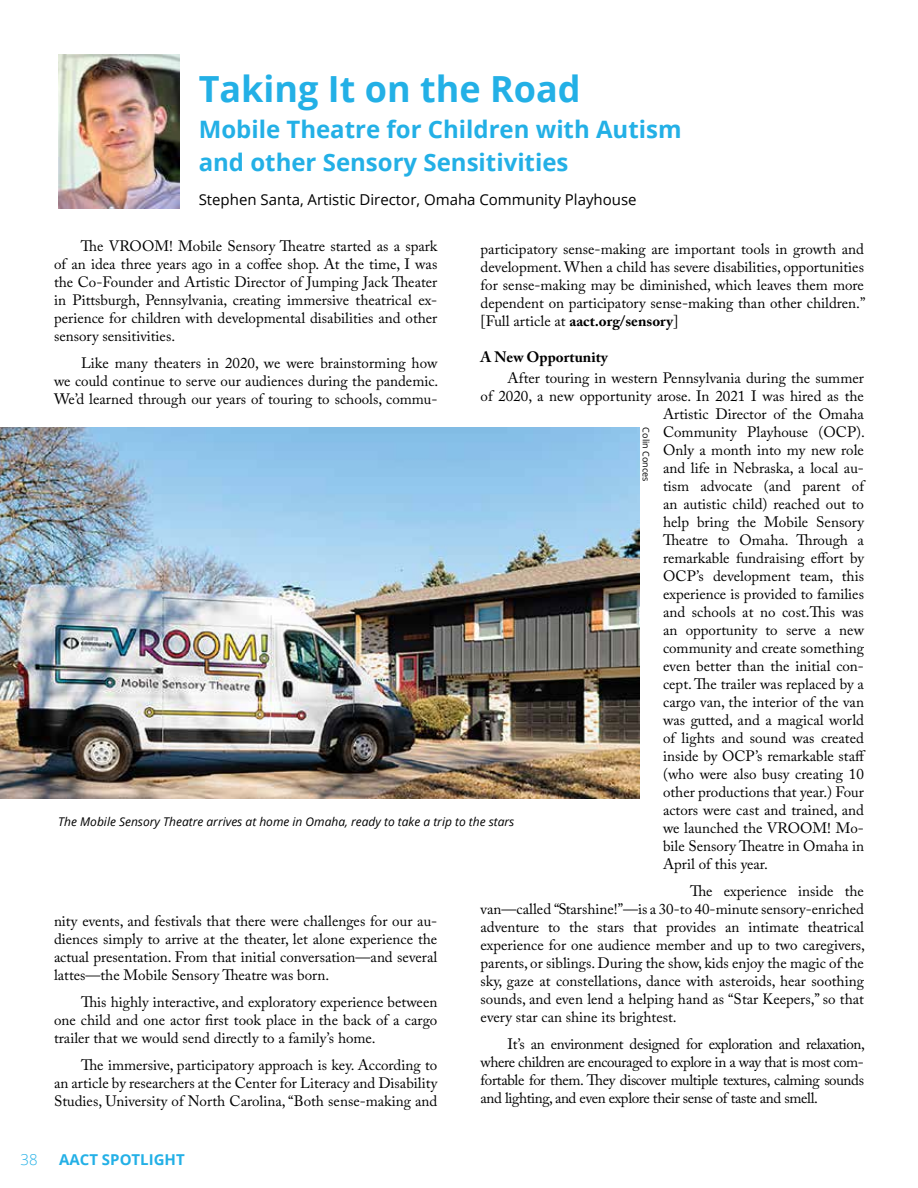
<style>
.page{position:relative;width:918px;height:1188px;background:#fff}
.page>*{position:absolute;margin:0;border:0;box-sizing:border-box;transform-origin:0 0}
.t1{font:700 36px "Open Sans";color:#23b0e6}
.t2{font:700 24px/33px "Open Sans";color:#23b0e6}
.t3{font:15px/18px "Adobe Caslon Pro";color:#000;text-align:justify}
.t4{font:15px "Open Sans";color:#000}
.t5{font:700 15px "Adobe Caslon Pro";color:#000}
.t6{font:700 15px "Open Sans";color:#23b0e6}
.t7{font:300 15px "Open Sans";color:#23b0e6}
.t8{font:italic 12px "Open Sans";color:#000}
.t9{font:9px "Open Sans";color:#000}
.s1{font-weight:700}
</style>
<div class="page">
<img style="left:59px;top:54px;width:120px;height:154px">
<img style="left:0;top:427px;width:639px;height:371px">
<h1 class="t1" style="left:199px;top:63px;width:383px">Taking It on the Road</h1>
<h2 class="t2" style="left:199px;top:112px;width:484px">Mobile Theatre for Children with Autism and other Sensory Sensitivities</h2>
<p class="t4" style="left:199px;top:189px;width:439px">Stephen Santa, Artistic Director, Omaha Community Playhouse</p>
<p class="t3" style="left:54px;top:237px;width:385px;text-indent:27px">The VROOM! Mobile Sensory Theatre started as a spark of an idea three years ago in a coffee shop. At the time, I was the Co-Founder and Artistic Director of Jumping Jack Theater in Pittsburgh, Pennsylvania, creating immersive theatrical ex&shy;perience for children with developmental disabilities and other sensory sensitivities.</p>
<p class="t3" style="left:54px;top:354px;width:386px;text-indent:27px">Like many theaters in 2020, we were brainstorming how we could continue to serve our audiences during the pandemic.<br>We’d learned through our years of touring to schools, commu-</p>
<p class="t3" style="left:481px;top:240px;width:386px">participatory sense-making are important tools in growth and development. When a child has severe disabilities, opportunities for sense-making may be diminished, which leaves them more dependent on participatory sense-making than other children.” [Full article at <span class="s1">aact.org/sensory</span>]</p>
<p class="t5" style="left:481px;top:348px;width:129px">A New Opportunity</p>
<p class="t3" style="left:508px;top:369px;width:358px">After touring in western Pennsylvania during the summer</p>
<p class="t3" style="left:481px;top:387px;width:385px">of 2020, a new opportunity arose. In 2021 I was hired as the</p>
<p class="t3" style="left:663px;top:405px;width:202px">Artistic Director of the Omaha</p>
<p class="t3" style="left:663px;top:423px;width:203px">Community Playhouse (OCP).</p>
<p class="t3" style="left:663px;top:441px;width:202px">Only a month into my new role</p>
<p class="t3" style="left:663px;top:459px;width:202px">and life in Nebraska, a local au-</p>
<p class="t3" style="left:663px;top:477px;width:202px">tism advocate (and parent of</p>
<p class="t3" style="left:663px;top:495px;width:202px">an autistic child) reached out to</p>
<p class="t3" style="left:663px;top:513px;width:202px">help bring the Mobile Sensory</p>
<p class="t3" style="left:663px;top:531px;width:202px">Theatre to Omaha. Through a</p>
<p class="t3" style="left:663px;top:549px;width:202px">remarkable fundraising effort by</p>
<p class="t3" style="left:663px;top:567px;width:202px">OCP’s development team, this</p>
<p class="t3" style="left:663px;top:585px;width:202px">experience is provided to families</p>
<p class="t3" style="left:663px;top:603px;width:202px">and schools at no cost.This was</p>
<p class="t3" style="left:663px;top:621px;width:202px">an opportunity to serve a new</p>
<p class="t3" style="left:663px;top:639px;width:202px">community and create something</p>
<p class="t3" style="left:663px;top:657px;width:202px">even better than the initial con-</p>
<p class="t3" style="left:663px;top:675px;width:202px">cept. The trailer was replaced by a</p>
<p class="t3" style="left:663px;top:693px;width:202px">cargo van, the interior of the van</p>
<p class="t3" style="left:663px;top:711px;width:202px">was gutted, and a magical world</p>
<p class="t3" style="left:663px;top:729px;width:202px">of lights and sound was created</p>
<p class="t3" style="left:663px;top:747px;width:204px">inside by OCP’s remarkable staff</p>
<p class="t3" style="left:663px;top:765px;width:202px">(who were also busy creating 10</p>
<p class="t3" style="left:663px;top:783px;width:202px">other productions that year.) Four</p>
<p class="t3" style="left:663px;top:801px;width:202px">actors were cast and trained, and</p>
<p class="t3" style="left:663px;top:819px;width:202px">we launched the VROOM! Mo-</p>
<p class="t3" style="left:663px;top:837px;width:202px">bile Sensory Theatre in Omaha in</p>
<p class="t3" style="left:663px;top:855px;width:106px">April of this year.</p>
<p class="t3" style="left:481px;top:882px;width:386px;text-indent:209px">The experience inside the van—called “Starshine!”—is a 30-to 40-minute sensory-enriched adventure to the stars that provides an intimate theatrical experience for one audience member and up to two caregivers, parents, or siblings. During the show, kids enjoy the magic of the sky, gaze at constellations, dance with asteroids, hear soothing sounds, and even lend a helping hand as “Star Keepers,” so that every star can shine its brightest.</p>
<p class="t3" style="left:481px;top:1035px;width:386px;text-indent:27px">It’s an environment designed for exploration and relaxation, where children are encouraged to explore in a way that is most com&shy;fortable for them. They discover multiple textures, calming sounds and lighting, and even explore their sense of taste and smell.</p>
<p class="t9" style="left:652px;top:427px;width:55px;rotate:90deg">Colin Conces</p>
<p class="t8" style="left:58px;top:813px;width:458px">The Mobile Sensory Theatre arrives at home in Omaha, ready to take a trip to the stars</p>
<p class="t3" style="left:54px;top:912px;width:385px">nity events, and festivals that there were challenges for our au&shy;diences simply to arrive at the theater, let alone experience the actual presentation. From that initial conversation—and several lattes—the Mobile Sensory Theatre was born.</p>
<p class="t3" style="left:54px;top:993px;width:385px;text-indent:27px">This highly interactive, and exploratory experience between one child and one actor first took place in the back of a cargo trailer that we would send directly to a family’s home.</p>
<p class="t3" style="left:54px;top:1056px;width:385px;text-indent:27px">The immersive, participatory approach is key. According to an article by researchers at the Center for Literacy and Disability Studies, University of North Carolina, “Both sense-making and</p>
<p class="t7" style="left:20px;top:1149px;width:19px">38</p>
<p class="t6" style="left:59px;top:1149px;width:127px">AACT SPOTLIGHT</p>
</div>
